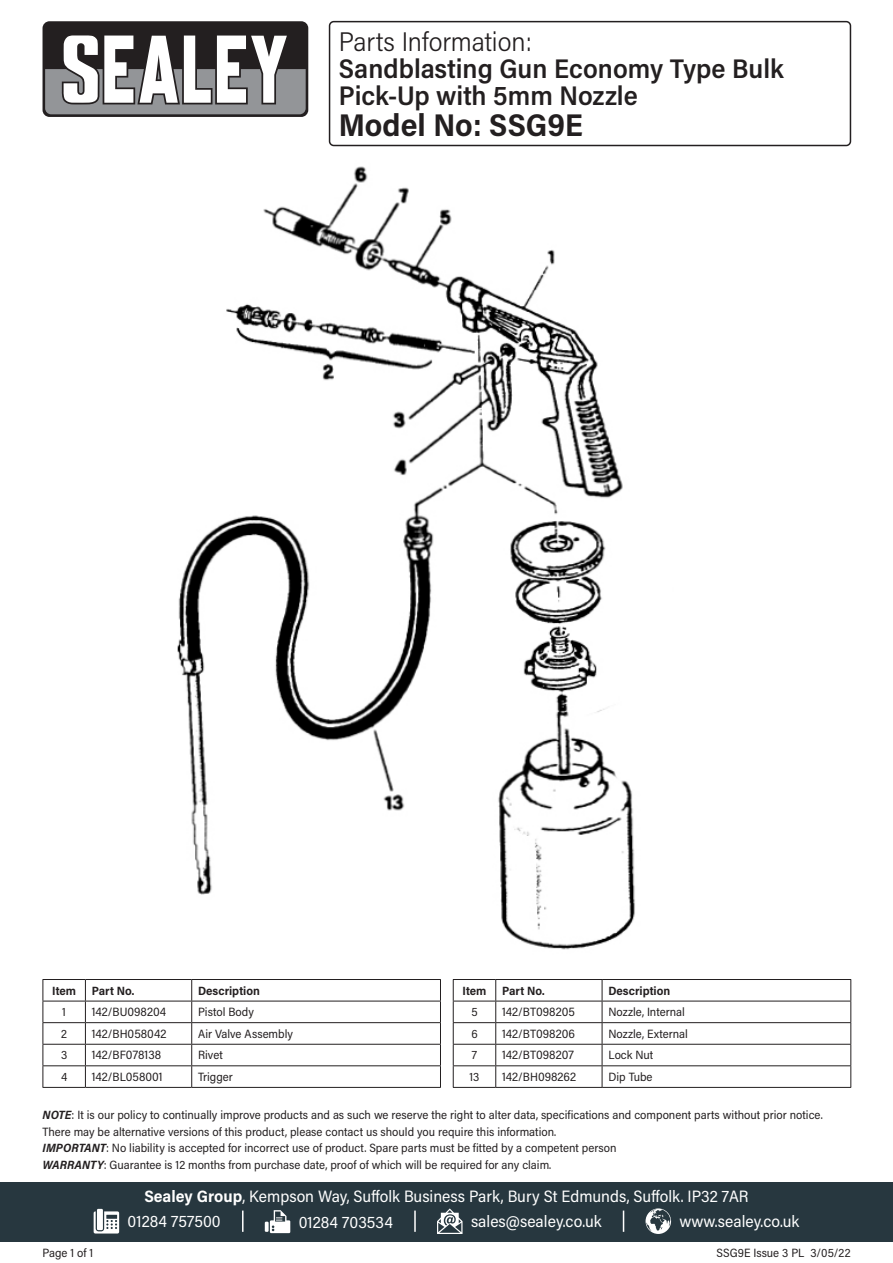
<style>
.page{position:relative;width:893px;height:1263px;background:#fff}
.page>*{position:absolute;margin:0;border:0;box-sizing:border-box;transform-origin:0 0}
.Model_Number{font:700 31.5px "Acumin Pro Semi Cond";color:#231f20}
.Product_Description{font:600 27px/27px "Acumin Pro Semi Cond";color:#231f20}
.Parts_Information{font:300 27px "Acumin Pro Semi Cond";color:#231f20}
.Address{font:16.5px "Acumin Pro Semi Cond";color:#fff}
.Contact_Info{font:16.5px "Acumin Pro Semi Cond";color:#fff}
.Disclaimer{font:12px/16.5px "Acumin Pro Semi Cond";color:#231f20}
.Part_No__Body{font:12px "Acumin Pro Semi Cond";color:#231f20}
.Table_Body{font:12px "Acumin Pro Semi Cond";color:#231f20}
.Part_Description_HDR{font:700 12px "Acumin Pro Semi Cond";color:#231f20}
.Document_Info{font:12px "Acumin Pro Semi Cond";color:#231f20}
.Item_Body{font:12px "Acumin Pro Semi Cond";color:#231f20}
.Item_HDR{font:700 12px "Acumin Pro Semi Cond";letter-spacing:-.005em;color:#231f20}
.s1{font-weight:700;font-style:italic}
.s2{font-weight:700}
</style>
<div class="page">
<div style="left:43px;top:21px;width:265px;height:96px;background:#231f20;border-radius:7px"></div>
<svg style="left:45px;top:35px;width:261px;height:79px"></svg>
<div style="left:0;top:1182px;width:893px;height:60px;background:#27373f"></div>
<svg style="left:94px;top:1211px;width:25px;height:22px"></svg>
<div style="left:97px;top:1209px;width:6px;height:21px;background:#fff"></div>
<svg style="left:265px;top:1222px;width:4px;height:10px"></svg>
<svg style="left:270px;top:1210px;width:20px;height:23px"></svg>
<svg style="left:437px;top:1208px;width:25px;height:26px"></svg>
<svg style="left:645px;top:1208px;width:26px;height:26px"></svg>
<hr style="left:242px;top:1210px;width:2px;height:22px;background:#fff">
<svg style="left:623px;top:1210px;width:1px;height:22px"></svg>
<hr style="left:414px;top:1210px;width:2px;height:22px;background:#fff">
<div style="left:329px;top:21px;width:522px;height:125px;border:2px solid #231f20;border-radius:4px"></div>
<hr style="left:43px;top:979px;width:42px;height:1px;background:#231f20">
<hr style="left:85px;top:979px;width:107px;height:1px;background:#231f20">
<hr style="left:192px;top:979px;width:249px;height:1px;background:#231f20">
<hr style="left:43px;top:1001px;width:42px;height:1px;background:#231f20">
<hr style="left:85px;top:1001px;width:107px;height:1px;background:#231f20">
<hr style="left:192px;top:1001px;width:249px;height:1px;background:#231f20">
<hr style="left:43px;top:1022px;width:42px;height:1px;background:#231f20">
<hr style="left:85px;top:1022px;width:107px;height:1px;background:#231f20">
<hr style="left:192px;top:1022px;width:249px;height:1px;background:#231f20">
<hr style="left:43px;top:1044px;width:42px;height:1px;background:#231f20">
<hr style="left:85px;top:1044px;width:107px;height:1px;background:#231f20">
<hr style="left:192px;top:1044px;width:249px;height:1px;background:#231f20">
<hr style="left:43px;top:1065px;width:42px;height:1px;background:#231f20">
<svg style="left:43px;top:980px;width:1px;height:107px"></svg>
<hr style="left:85px;top:1065px;width:107px;height:1px;background:#231f20">
<svg style="left:85px;top:980px;width:1px;height:107px"></svg>
<hr style="left:192px;top:1065px;width:249px;height:1px;background:#231f20">
<svg style="left:191px;top:980px;width:1px;height:107px"></svg>
<svg style="left:440px;top:980px;width:1px;height:107px"></svg>
<hr style="left:43px;top:1087px;width:42px;height:1px;background:#231f20">
<hr style="left:85px;top:1087px;width:107px;height:1px;background:#231f20">
<hr style="left:192px;top:1087px;width:249px;height:1px;background:#231f20">
<hr style="left:453px;top:979px;width:43px;height:1px;background:#231f20">
<hr style="left:496px;top:979px;width:106px;height:1px;background:#231f20">
<hr style="left:602px;top:979px;width:249px;height:1px;background:#231f20">
<hr style="left:453px;top:1001px;width:43px;height:1px;background:#231f20">
<hr style="left:496px;top:1001px;width:106px;height:1px;background:#231f20">
<hr style="left:602px;top:1001px;width:249px;height:1px;background:#231f20">
<hr style="left:453px;top:1022px;width:43px;height:1px;background:#231f20">
<hr style="left:496px;top:1022px;width:106px;height:1px;background:#231f20">
<hr style="left:602px;top:1022px;width:249px;height:1px;background:#231f20">
<hr style="left:453px;top:1044px;width:43px;height:1px;background:#231f20">
<hr style="left:496px;top:1044px;width:106px;height:1px;background:#231f20">
<hr style="left:602px;top:1044px;width:249px;height:1px;background:#231f20">
<hr style="left:453px;top:1065px;width:43px;height:1px;background:#231f20">
<svg style="left:453px;top:980px;width:1px;height:107px"></svg>
<hr style="left:496px;top:1065px;width:106px;height:1px;background:#231f20">
<svg style="left:495px;top:980px;width:1px;height:107px"></svg>
<hr style="left:602px;top:1065px;width:249px;height:1px;background:#231f20">
<svg style="left:602px;top:980px;width:1px;height:107px"></svg>
<svg style="left:850px;top:980px;width:1px;height:107px"></svg>
<hr style="left:453px;top:1087px;width:43px;height:1px;background:#231f20">
<hr style="left:496px;top:1087px;width:106px;height:1px;background:#231f20">
<hr style="left:602px;top:1087px;width:249px;height:1px;background:#231f20">
<img style="left:177px;top:166px;width:458px;height:784px">
<p class="Parts_Information" style="left:339px;top:23px;width:195px">Parts Information:</p>
<p class="Product_Description" style="left:339px;top:54px;width:446px">Sandblasting Gun Economy Type Bulk<br>Pick-Up with 5mm Nozzle</p>
<p class="Model_Number" style="left:339px;top:103px;width:246px">Model No: SSG9E</p>
<p class="Item_HDR" style="left:52px;top:982px;width:25px">Item</p>
<p class="Part_Description_HDR" style="left:92px;top:982px;width:44px">Part No.</p>
<p class="Part_Description_HDR" style="left:198px;top:982px;width:63px">Description</p>
<p class="Item_Body" style="left:62px;top:1004px;width:5px">1</p>
<p class="Part_No__Body" style="left:92px;top:1004px;width:76px">142/BU098204</p>
<p class="Table_Body" style="left:198px;top:1004px;width:57px">Pistol Body</p>
<p class="Item_Body" style="left:61px;top:1025px;width:7px">2</p>
<p class="Part_No__Body" style="left:92px;top:1025px;width:76px">142/BH058042</p>
<p class="Table_Body" style="left:198px;top:1025px;width:96px">Air Valve Assembly</p>
<p class="Item_Body" style="left:61px;top:1047px;width:8px">3</p>
<p class="Part_No__Body" style="left:92px;top:1047px;width:71px">142/BF078138</p>
<p class="Table_Body" style="left:198px;top:1047px;width:26px">Rivet</p>
<p class="Item_Body" style="left:61px;top:1068px;width:8px">4</p>
<p class="Part_No__Body" style="left:92px;top:1068px;width:72px">142/BL058001</p>
<p class="Table_Body" style="left:198px;top:1068px;width:36px">Trigger</p>
<p class="Item_HDR" style="left:463px;top:982px;width:25px">Item</p>
<p class="Part_Description_HDR" style="left:502px;top:982px;width:44px">Part No.</p>
<p class="Part_Description_HDR" style="left:608px;top:982px;width:63px">Description</p>
<p class="Item_Body" style="left:471px;top:1004px;width:8px">5</p>
<p class="Part_No__Body" style="left:502px;top:1004px;width:74px">142/BT098205</p>
<p class="Table_Body" style="left:608px;top:1004px;width:78px">Nozzle, Internal</p>
<p class="Item_Body" style="left:471px;top:1025px;width:8px">6</p>
<p class="Part_No__Body" style="left:502px;top:1025px;width:74px">142/BT098206</p>
<p class="Table_Body" style="left:608px;top:1025px;width:81px">Nozzle, External</p>
<p class="Item_Body" style="left:472px;top:1047px;width:7px">7</p>
<p class="Part_No__Body" style="left:502px;top:1047px;width:73px">142/BT098207</p>
<p class="Table_Body" style="left:608px;top:1047px;width:46px">Lock Nut</p>
<p class="Item_Body" style="left:469px;top:1068px;width:11px">13</p>
<p class="Part_No__Body" style="left:502px;top:1068px;width:75px">142/BH098262</p>
<p class="Table_Body" style="left:608px;top:1068px;width:46px">Dip Tube</p>
<p class="Disclaimer" style="left:43px;top:1106px;width:782px"><span class="s1">NOTE</span>: It is our policy to continually improve products and as such we reserve the right to alter data, specifications and component parts without prior notice.<br>There may be alternative versions of this product, please contact us should you require this information.</p>
<p class="Disclaimer" style="left:43px;top:1139px;width:575px"><span class="s1">IMPORTANT</span>: No liability is accepted for incorrect use of product. Spare parts must be fitted by a competent person</p>
<p class="Disclaimer" style="left:43px;top:1156px;width:510px"><span class="s1">WARRANTY</span>: Guarantee is 12 months from purchase date, proof of which will be required for any claim.</p>
<p class="Document_Info" style="left:43px;top:1244px;width:52px">Page 1 of 1</p>
<p class="Address" style="left:144px;top:1185px;width:606px"><span class="s2">Sealey Group</span>, Kempson Way, Suffolk Business Park, Bury St Edmunds, Suffolk. IP32 7AR</p>
<p class="Contact_Info" style="left:128px;top:1210px;width:95px">01284 757500</p>
<p class="Contact_Info" style="left:299px;top:1210px;width:96px">01284 703534</p>
<p class="Contact_Info" style="left:471px;top:1210px;width:132px">sales@sealey.co.uk</p>
<p class="Contact_Info" style="left:680px;top:1210px;width:121px">www.sealey.co.uk</p>
<p class="Document_Info" style="left:717px;top:1244px;width:135px">SSG9E Issue 3 PL 3/05/22</p>
</div>
